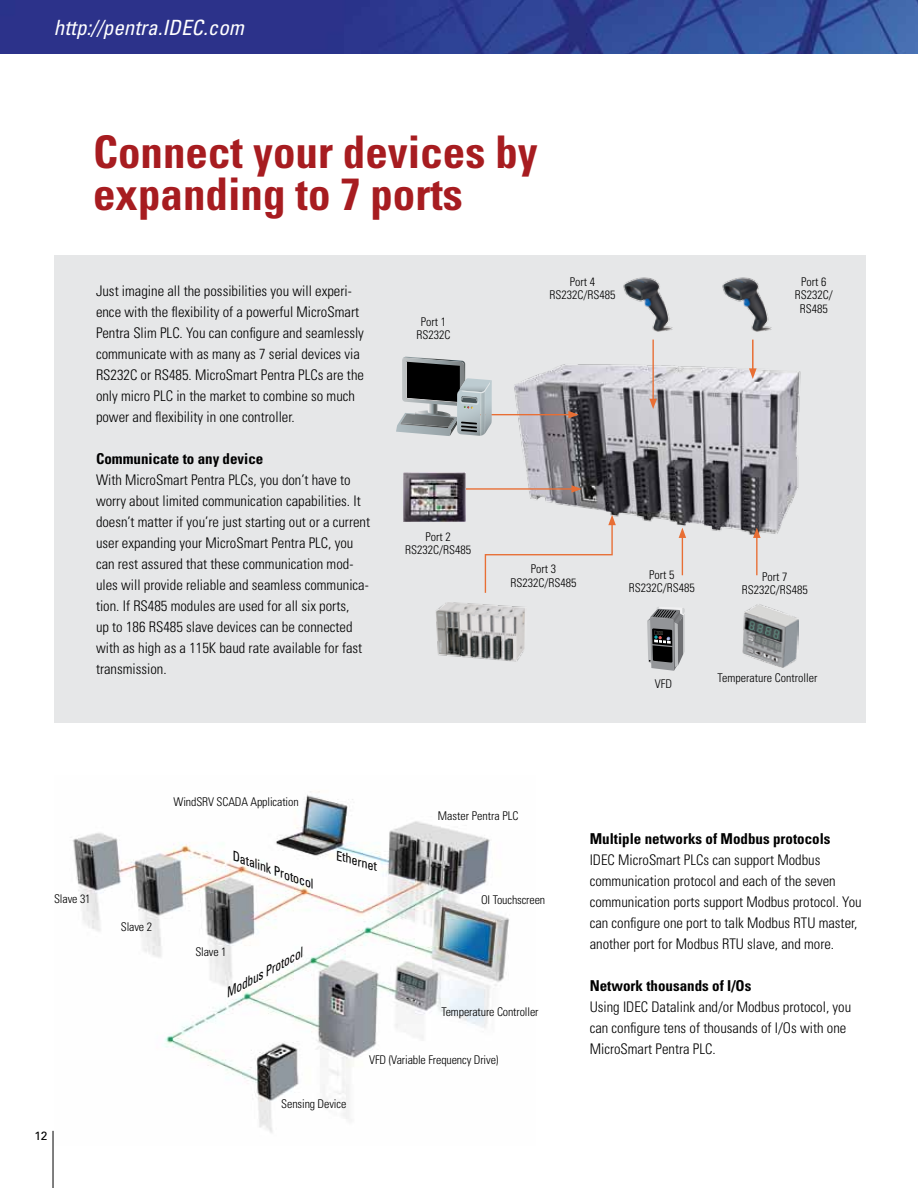
<style>
.page{position:relative;width:918px;height:1188px;background:#fff}
.page>*{position:absolute;margin:0;border:0;box-sizing:border-box;transform-origin:0 0}
.t1{font:700 condensed 45px/42px "Univers LT Std";color:#a71c20}
.t2{font:italic condensed 21px "Univers LT Std";color:#fff}
.t3{font:700 condensed 15px "Univers LT Std";color:#000}
.t4{font:300 condensed 14.7px/21px "Univers LT Std";color:#000}
.t5{font:italic condensed 12.75px "Univers LT Std";color:#000}
.t6{font:300 condensed 12px/13.5px "Univers LT Std";color:#000;text-align:center}
.t7{font:12px "Univers LT Std";color:#000}
</style>
<div class="page">
<img style="left:0;top:0;width:918px;height:54px">
<div style="left:54px;top:255px;width:812px;height:467px;background:#e6e7e8"></div>
<hr style="left:53px;top:1131px;width:1px;height:57px;background:#000">
<img style="left:513px;top:364px;width:288px;height:186px">
<img style="left:435px;top:602px;width:90px;height:60px">
<hr style="left:652px;top:340px;width:2px;height:61px;background:#e86e34">
<svg style="left:649px;top:399px;width:8px;height:10px"></svg>
<hr style="left:477px;top:414px;width:94px;height:1px;background:#e86e34">
<svg style="left:568px;top:411px;width:11px;height:7px"></svg>
<hr style="left:451px;top:488px;width:123px;height:2px;background:#e86e34">
<svg style="left:571px;top:485px;width:11px;height:8px"></svg>
<hr style="left:756px;top:536px;width:2px;height:39px;background:#e86e34">
<svg style="left:753px;top:528px;width:8px;height:10px"></svg>
<hr style="left:682px;top:536px;width:1px;height:39px;background:#e86e34">
<svg style="left:679px;top:528px;width:7px;height:10px"></svg>
<svg style="left:484px;top:515px;width:132px;height:78px"></svg>
<img style="left:404px;top:473px;width:61px;height:48px">
<hr style="left:752px;top:340px;width:2px;height:31px;background:#e86e34">
<svg style="left:749px;top:368px;width:8px;height:11px"></svg>
<img style="left:623px;top:277px;width:50px;height:55px">
<img style="left:722px;top:277px;width:50px;height:55px">
<img style="left:743px;top:604px;width:55px;height:64px">
<svg style="left:647px;top:607px;width:38px;height:64px;background:#7c7e80"></svg>
<svg style="left:396px;top:357px;width:96px;height:79px"></svg>
<img style="left:72px;top:791px;width:437px;height:342px">
<h2 class="t2" style="left:54px;top:14px;width:192px">http://pentra.IDEC.com</h2>
<h1 class="t1" style="left:93px;top:130px;width:446px">Connect your devices by expanding to 7 ports</h1>
<p class="t4" style="left:96px;top:280px;width:270px">Just imagine all the possibilities you will experi&shy;ence with the flexibility of a powerful MicroSmart Pentra Slim PLC. You can configure and seamlessly communicate with as many as 7 serial devices via RS232C or RS485. MicroSmart Pentra PLCs are the only micro PLC in the market to combine so much power and flexibility in one controller.</p>
<p class="t3" style="left:96px;top:449px;width:169px">Communicate to any device</p>
<p class="t4" style="left:96px;top:469px;width:276px">With MicroSmart Pentra PLCs, you don’t have to worry about limited communication capabilities. It doesn’t matter if you’re just starting out or a current user expanding your MicroSmart Pentra PLC, you can rest assured that these communication mod&shy;ules will provide reliable and seamless communica&shy;tion. If RS485 modules are used for all six ports,<br>up to 186 RS485 slave devices can be connected with as high as a 115K baud rate available for fast transmission.</p>
<p class="t6" style="left:417px;top:315px;width:35px">Port 1<br>RS232C</p>
<p class="t6" style="left:405px;top:530px;width:67px">Port 2<br>RS232C/RS485</p>
<p class="t6" style="left:550px;top:275px;width:67px">Port 4<br>RS232C/RS485</p>
<p class="t6" style="left:795px;top:275px;width:39px">Port 6<br>RS232C/<br>RS485</p>
<p class="t6" style="left:510px;top:563px;width:67px">Port 3<br>RS232C/RS485</p>
<p class="t6" style="left:629px;top:568px;width:67px">Port 5<br>RS232C/RS485</p>
<p class="t6" style="left:742px;top:570px;width:67px">Port 7<br>RS232C/RS485</p>
<p class="t6" style="left:655px;top:677px;width:19px">VFD</p>
<p class="t6" style="left:718px;top:671px;width:101px">Temperature Controller</p>
<p class="t6" style="left:174px;top:795px;width:127px">WindSRV SCADA Application</p>
<p class="t6" style="left:438px;top:809px;width:82px">Master Pentra PLC</p>
<p class="t6" style="left:54px;top:892px;width:38px">Slave 31</p>
<p class="t6" style="left:121px;top:920px;width:33px">Slave 2</p>
<p class="t7" style="left:34px;top:1128px;width:15px">12</p>
<p class="t5" style="left:237px;top:848px;width:88px;rotate:20deg">Datalink Protocol</p>
<p class="t5" style="left:340px;top:847px;width:44px;rotate:16deg">Ethernet</p>
<p class="t5" style="left:221px;top:987px;width:88px;rotate:-28deg">Modbus Protocol</p>
<p class="t6" style="left:195px;top:945px;width:33px">Slave 1</p>
<p class="t6" style="left:481px;top:893px;width:66px">OI Touchscreen</p>
<p class="t6" style="left:281px;top:1097px;width:67px">Sensing Device</p>
<p class="t6" style="left:441px;top:1006px;width:99px">Temperature Controller</p>
<p class="t6" style="left:369px;top:1053px;width:131px">VFD (Variable Frequency Drive)</p>
<p class="t3" style="left:590px;top:830px;width:242px">Multiple networks of Modbus protocols</p>
<p class="t4" style="left:590px;top:849px;width:274px">IDEC MicroSmart PLCs can support Modbus communication protocol and each of the seven communication ports support Modbus protocol. You can configure one port to talk Modbus RTU master, another port for Modbus RTU slave, and more.</p>
<p class="t3" style="left:590px;top:977px;width:163px">Network thousands of I/Os</p>
<p class="t4" style="left:590px;top:996px;width:263px">Using IDEC Datalink and/or Modbus protocol, you can configure tens of thousands of I/Os with one<br>MicroSmart Pentra PLC.</p>
</div>
